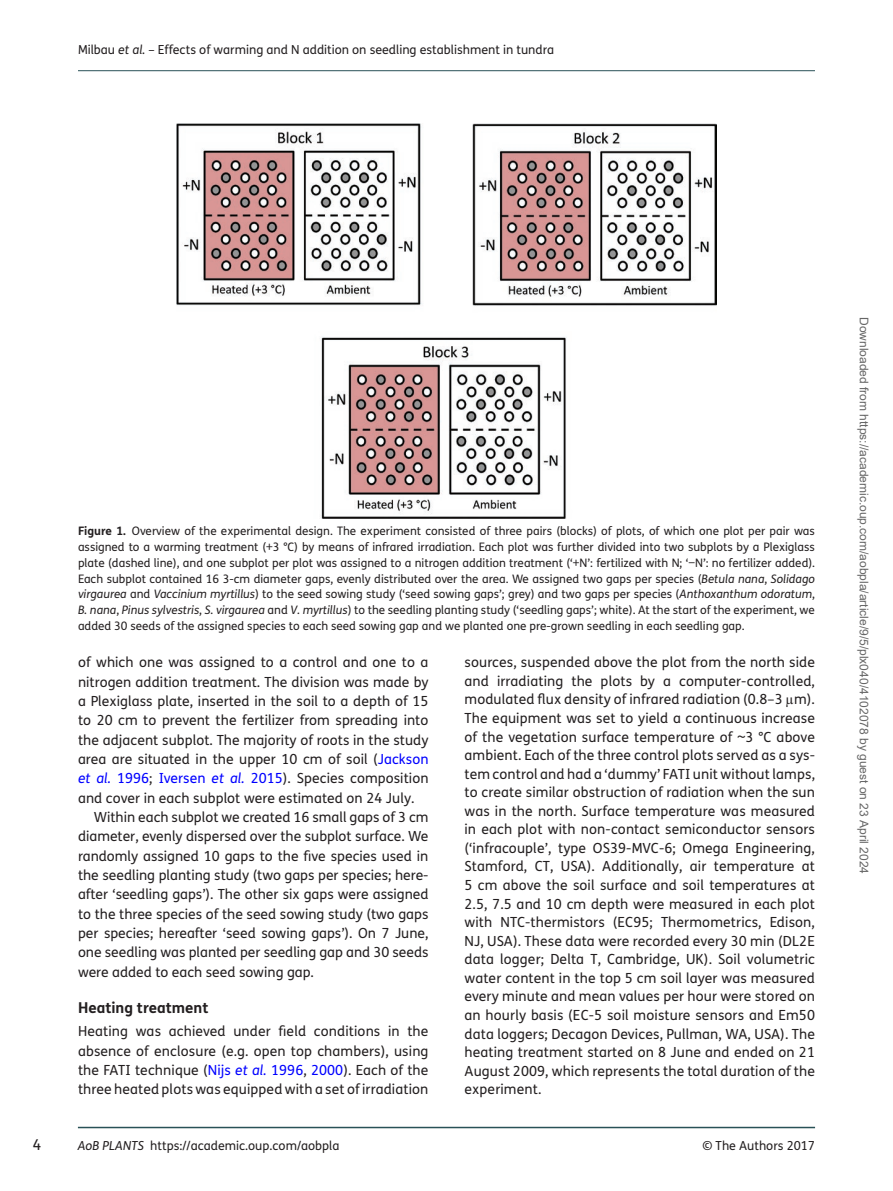
<style>
.page{position:relative;width:893px;height:1191px;background:#fff}
.page>*{position:absolute;margin:0;border:0;box-sizing:border-box;transform-origin:0 0}
.t1{font:700 15px "FS Me";color:#231f20}
.t2{font:15px "FS Me";color:#231f20}
.t3{font:13.95px/18.6px "FS Me";letter-spacing:.005em;color:#231f20;text-align:justify}
.t4{font:12.45px "FS Me";color:#231f20}
.t5{font:12px "Arial";color:#666}
.t6{font:11.7px/15.8px "FS Me";color:#231f20;text-align:justify}
.s1{font-style:italic}
.s2{font-weight:700}
.s3{color:#00f}
.s4{font-style:italic;color:#00f}
.s5{font-family:"Gandhari Unicode"}
</style>
<div class="page">
<hr style="left:78px;top:70px;width:737px;height:1px;background:#295157">
<hr style="left:78px;top:1126px;width:737px;height:2px;background:#295157">
<img style="left:176px;top:124px;width:540px;height:394px">
<p class="t4" style="left:78px;top:41px;width:478px">Milbau <span class="s1">et al.</span> – Effects of warming and N addition on seedling establishment in tundra</p>
<p class="t6" style="left:78px;top:523px;width:739px"><span class="s2">Figure 1.</span> Overview of the experimental design. The experiment consisted of three pairs (blocks) of plots, of which one plot per pair was assigned to a warming treatment (+3 °C) by means of infrared irradiation. Each plot was further divided into two subplots by a Plexiglass plate (dashed line), and one subplot per plot was assigned to a nitrogen addition treatment (‘+N’: fertilized with N; ‘−N’: no fertilizer added).<br>Each subplot contained 16 3-cm diameter gaps, evenly distributed over the area. We assigned two gaps per species (<span class="s1">Betula nana</span>, <span class="s1">Solidago virgaurea</span> and <span class="s1">Vaccinium myrtillus</span>) to the seed sowing study (‘seed sowing gaps’; grey) and two gaps per species (<span class="s1">Anthoxanthum odoratum</span>, <span class="s1">B. nana</span>, <span class="s1">Pinus sylvestris</span>, <span class="s1">S. virgaurea</span> and <span class="s1">V. myrtillus</span>) to the seedling planting study (‘seedling gaps’; white). At the start of the experiment, we added 30 seeds of the assigned species to each seed sowing gap and we planted one pre-grown seedling in each seedling gap.</p>
<p class="t3" style="left:78px;top:652px;width:352px;line-height:19.4px">of which one was assigned to a control and one to a nitrogen addition treatment. The division was made by a Plexiglass plate, inserted in the soil to a depth of 15 to 20 cm to prevent the fertilizer from spreading into the adjacent subplot. The majority of roots in the study area are situated in the upper 10 cm of soil (<span class="s3">Jackson </span><span class="s4">et al.</span> <span class="s3">1996</span>; <span class="s3">Iversen</span> <span class="s4">et al.</span> <span class="s3">2015</span>). Species composition and cover in each subplot were estimated on 24 July.</p>
<p class="t3" style="left:78px;top:807px;width:352px;line-height:19.4px;text-indent:16px">Within each subplot we created 16 small gaps of 3 cm diameter, evenly dispersed over the subplot surface. We randomly assigned 10 gaps to the five species used in the seedling planting study (two gaps per species; here&shy;after ‘seedling gaps’). The other six gaps were assigned to the three species of the seed sowing study (two gaps per species; hereafter ‘seed sowing gaps’). On 7 June, one seedling was planted per seedling gap and 30 seeds were added to each seed sowing gap.</p>
<p class="t1" style="left:78px;top:996px;width:132px">Heating treatment</p>
<p class="t3" style="left:78px;top:1021px;width:352px;line-height:19.4px">Heating was achieved under field conditions in the absence of enclosure (e.g. open top chambers), using the FATI technique (<span class="s3">Nijs</span> <span class="s4">et al.</span> <span class="s3">1996</span>, <span class="s3">2000</span>). Each of the three heated plots was equipped with a set of irradiation</p>
<p class="t3" style="left:464px;top:653px;width:352px">sources, suspended above the plot from the north side and irradiating the plots by a computer-controlled, modulated flux density of infrared radiation (0.8–3 <span class="s5">μ</span>m).<br>The equipment was set to yield a continuous increase of the vegetation surface temperature of ~3 °C above ambient. Each of the three control plots served as a sys&shy;tem control and had a ‘dummy’ FATI unit without lamps, to create similar obstruction of radiation when the sun was in the north. Surface temperature was measured in each plot with non-contact semiconductor sensors (‘infracouple’, type OS39-MVC-6; Omega Engineering, Stamford, CT, USA). Additionally, air temperature at 5 cm above the soil surface and soil temperatures at 2.5, 7.5 and 10 cm depth were measured in each plot with NTC-thermistors (EC95; Thermometrics, Edison, NJ, USA). These data were recorded every 30 min (DL2E data logger; Delta T, Cambridge, UK). Soil volumetric water content in the top 5 cm soil layer was measured every minute and mean values per hour were stored on an hourly basis (EC-5 soil moisture sensors and Em50 data loggers; Decagon Devices, Pullman, WA, USA). The heating treatment started on 8 June and ended on 21<br>August 2009, which represents the total duration of the experiment.</p>
<p class="t2" style="left:33px;top:1134px;width:10px">4</p>
<p class="t4" style="left:78px;top:1137px;width:263px"><span class="s1">AoB PLANTS</span> https://academic.oup.com/aobpla</p>
<p class="t4" style="left:702px;top:1137px;width:114px">© The Authors 2017</p>
<p class="t5" style="left:868px;top:317px;width:558px;rotate:90deg">Downloaded from https://academic.oup.com/aobpla/article/9/5/plx040/4102078 by guest on 23 April 2024</p>
</div>
